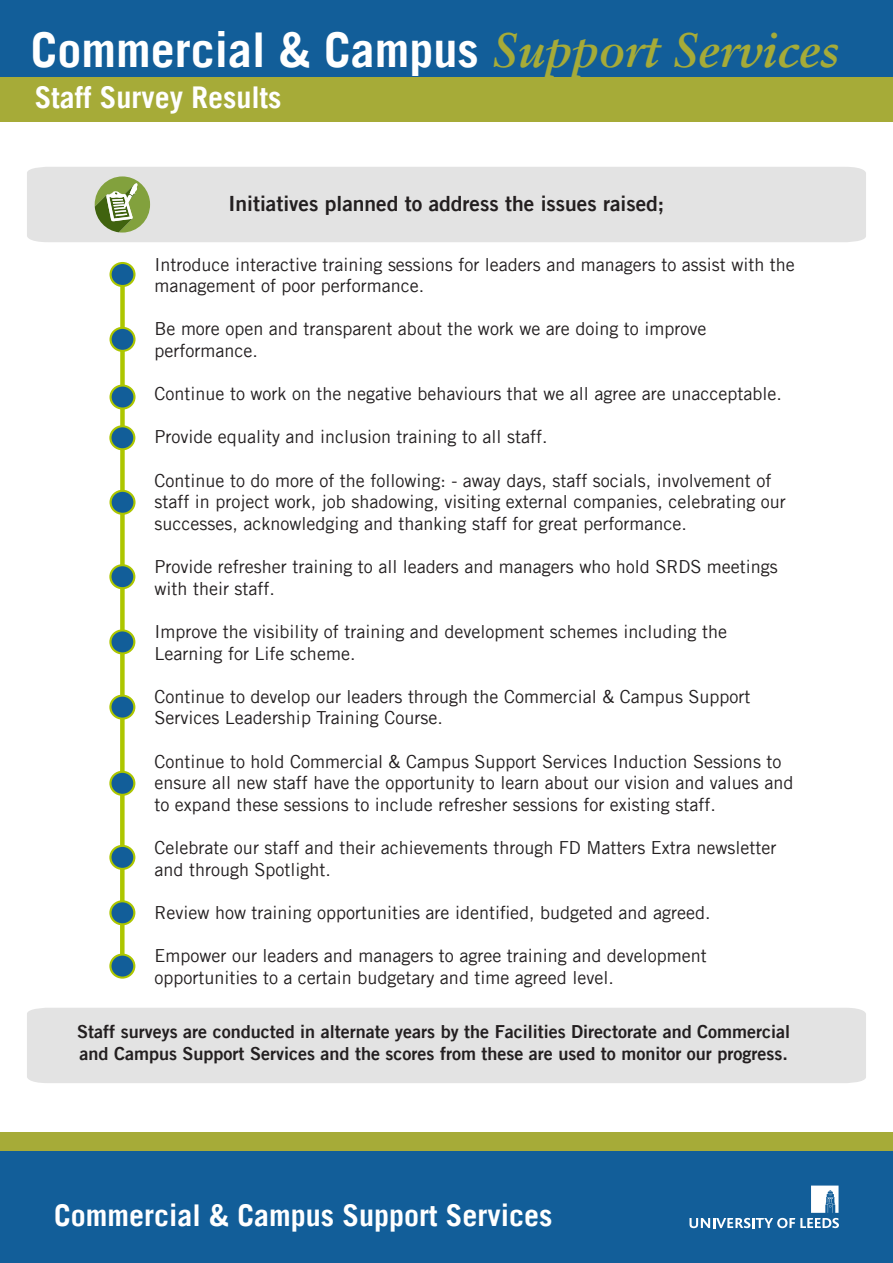
<style>
.page{position:relative;width:893px;height:1263px;background:#fff}
.page>*{position:absolute;margin:0;border:0;box-sizing:border-box;transform-origin:0 0}
.t1{font:700 48px "Trade Gothic LT";color:#fff}
.t2{font:700 30px "Trade Gothic LT";color:#fff}
.t3{font:21px "Trade Gothic LT Bold Two";color:#231f20}
.t4{font:18px/21.6px "Trade Gothic LT";color:#231f20}
.t5{font:18px/21.6px "Trade Gothic LT Bold Two";color:#231f20}
.t6{font:700 13.5px "Trade Gothic LT";color:#fff}
.s1{font-family:"Sabon LT";font-style:italic;color:#a6ab38}
</style>
<div class="page">
<div style="left:0;top:0;width:893px;height:77px;background:#125e99"></div>
<div style="left:0;top:77px;width:893px;height:45px;background:#a6ab38"></div>
<div style="left:0;top:1151px;width:893px;height:112px;background:#125e99"></div>
<div style="left:0;top:1132px;width:893px;height:19px;background:#a6ab38"></div>
<svg style="left:689px;top:1185px;width:150px;height:43px"></svg>
<div style="left:27px;top:167px;width:839px;height:75px;background:#e3e3e3"></div>
<div style="left:120px;top:274px;width:5px;height:698px;background:#adc600"></div>
<svg style="left:109px;top:262px;width:27px;height:25px"></svg>
<div style="left:112px;top:264px;width:21px;height:21px;background:#125e99;border-radius:50%"></div>
<svg style="left:109px;top:327px;width:27px;height:25px"></svg>
<div style="left:112px;top:329px;width:21px;height:21px;background:#125e99;border-radius:50%"></div>
<svg style="left:109px;top:384px;width:27px;height:26px"></svg>
<div style="left:112px;top:387px;width:21px;height:20px;background:#125e99;border-radius:50%"></div>
<svg style="left:109px;top:425px;width:26px;height:25px"></svg>
<div style="left:112px;top:427px;width:21px;height:21px;background:#125e99;border-radius:50%"></div>
<svg style="left:109px;top:490px;width:27px;height:25px"></svg>
<div style="left:112px;top:492px;width:21px;height:21px;background:#125e99;border-radius:50%"></div>
<svg style="left:109px;top:564px;width:26px;height:25px"></svg>
<div style="left:112px;top:566px;width:21px;height:21px;background:#125e99;border-radius:50%"></div>
<svg style="left:109px;top:629px;width:26px;height:25px"></svg>
<div style="left:112px;top:631px;width:21px;height:21px;background:#125e99;border-radius:50%"></div>
<svg style="left:109px;top:694px;width:26px;height:26px"></svg>
<div style="left:112px;top:697px;width:21px;height:20px;background:#125e99;border-radius:50%"></div>
<svg style="left:109px;top:771px;width:26px;height:25px"></svg>
<div style="left:112px;top:773px;width:21px;height:21px;background:#125e99;border-radius:50%"></div>
<svg style="left:109px;top:845px;width:26px;height:25px"></svg>
<div style="left:112px;top:847px;width:21px;height:21px;background:#125e99;border-radius:50%"></div>
<svg style="left:109px;top:900px;width:26px;height:25px"></svg>
<div style="left:112px;top:902px;width:21px;height:21px;background:#125e99;border-radius:50%"></div>
<svg style="left:109px;top:953px;width:26px;height:26px"></svg>
<div style="left:112px;top:956px;width:21px;height:20px;background:#125e99;border-radius:50%"></div>
<svg style="left:95px;top:176px;width:55px;height:57px;background:#9baf74"></svg>
<div style="left:27px;top:1008px;width:839px;height:75px;background:#e3e3e3"></div>
<p class="t1" style="left:31px;top:20px;width:810px">Commercial &amp; Campus <span class="s1">Support Services</span></p>
<p class="t2" style="left:35px;top:79px;width:248px">Staff Survey Results</p>
<p class="t3" style="left:229px;top:191px;width:437px">Initiatives planned to address the issues raised;</p>
<p class="t4" style="left:154px;top:253px;width:642px">Introduce interactive training sessions for leaders and managers to assist with the management of poor performance.</p>
<p class="t4" style="left:154px;top:318px;width:553px">Be more open and transparent about the work we are doing to improve</p>
<p class="t4" style="left:154px;top:340px;width:105px">performance.</p>
<p class="t4" style="left:154px;top:383px;width:629px">Continue to work on the negative behaviours that we all agree are unacceptable.</p>
<p class="t4" style="left:154px;top:426px;width:394px">Provide equality and inclusion training to all staff.</p>
<p class="t4" style="left:154px;top:469px;width:633px">Continue to do more of the following: - away days, staff socials, involvement of staff in project work, job shadowing, visiting external companies, celebrating our successes, acknowledging and thanking staff for great performance.</p>
<p class="t4" style="left:154px;top:556px;width:625px">Provide refresher training to all leaders and managers who hold SRDS meetings with their staff.</p>
<p class="t4" style="left:154px;top:620px;width:574px">Improve the visibility of training and development schemes including the</p>
<p class="t4" style="left:154px;top:642px;width:202px">Learning for Life scheme.</p>
<p class="t4" style="left:154px;top:685px;width:597px">Continue to develop our leaders through the Commercial &amp; Campus Support<br>Services Leadership Training Course.</p>
<p class="t4" style="left:154px;top:750px;width:640px">Continue to hold Commercial &amp; Campus Support Services Induction Sessions to ensure all new staff have the opportunity to learn about our vision and values and to expand these sessions to include refresher sessions for existing staff.</p>
<p class="t4" style="left:154px;top:836px;width:623px">Celebrate our staff and their achievements through FD Matters Extra newsletter and through Spotlight.</p>
<p class="t4" style="left:154px;top:901px;width:558px">Review how training opportunities are identified, budgeted and agreed.</p>
<p class="t4" style="left:154px;top:944px;width:554px">Empower our leaders and managers to agree training and development</p>
<p class="t4" style="left:154px;top:966px;width:461px">opportunities to a certain budgetary and time agreed level.</p>
<p class="t5" style="left:77px;top:1021px;width:714px">Staff surveys are conducted in alternate years by the Facilities Directorate and Commercial and Campus Support Services and the scores from these are used to monitor our progress.</p>
<p class="t2" style="left:54px;top:1197px;width:500px">Commercial &amp; Campus Support Services</p>
<p class="t6" style="left:54px;top:1205px;width:131px">Financial sustainability</p>
<p class="t6" style="left:239px;top:1205px;width:184px">Delivering an excellent customer</p>
</div>
